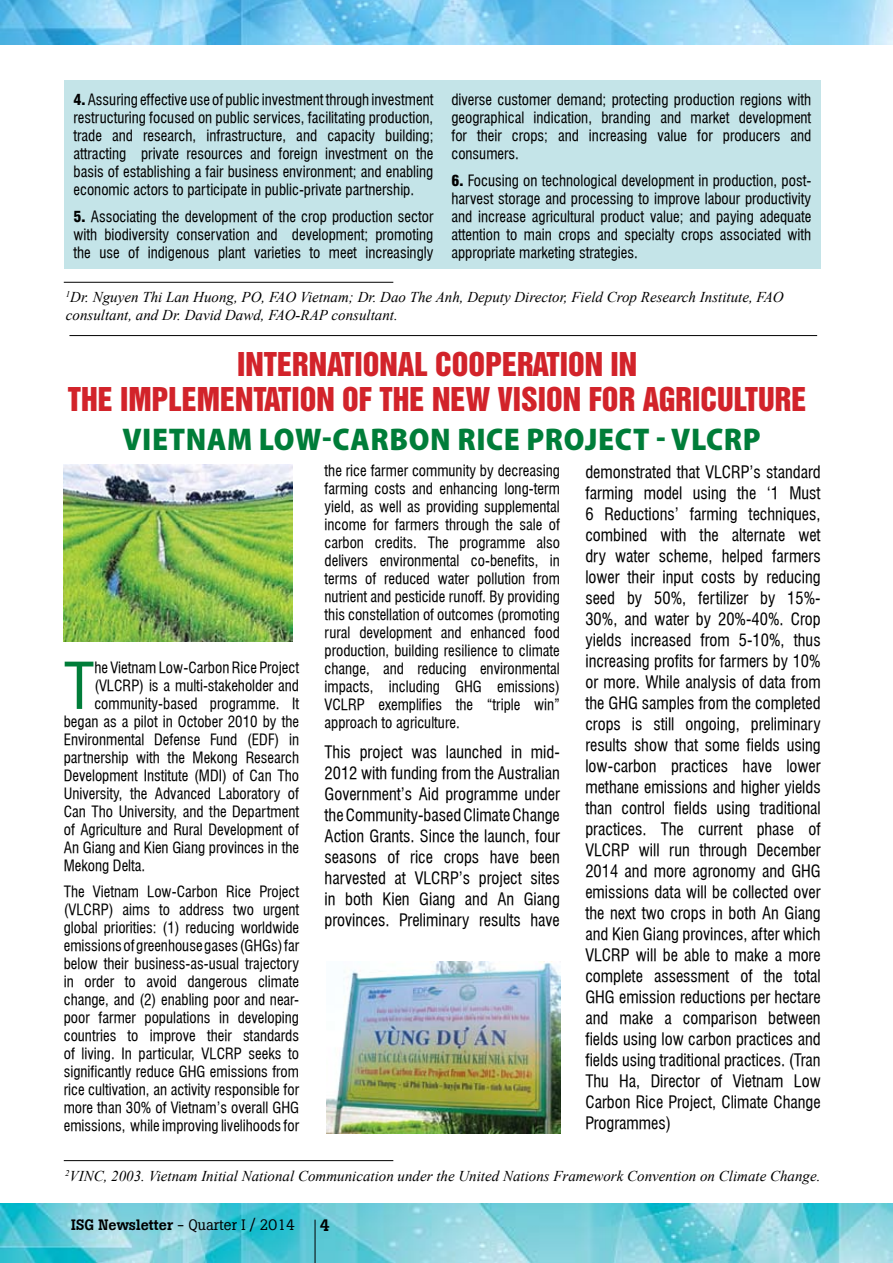
<style>
.page{position:relative;width:893px;height:1263px;background:#fff}
.page>*{position:absolute;margin:0;border:0;box-sizing:border-box;transform-origin:0 0}
.t1{font:62.85px "UVN Hong Ha Hep";color:#007d39}
.t2{font:900 semi-condensed 31.5px "Myriad Pro";letter-spacing:.02em;color:#007d39}
.t3{font:30px "UTM Helvet Ins";color:#d2232a}
.t4{font:16.5px/21px "UVN Hong Ha Hep";color:#000;text-align:justify}
.t5{font:700 16.5px "Boton";color:#000}
.t6{font:15px/18px "UVN Hong Ha Hep";color:#000;text-align:justify}
.t7{font:italic 15px/18px "Times New Roman";color:#000}
.t8{font:15px "Boton";color:#000}
.s1{font-family:"UTM Swiss 721 Black Condensed"}
.s2{font-weight:700}
</style>
<div class="page">
<div style="left:64px;top:81px;width:757px;height:188px;background:#c4e4e8"></div>
<img style="left:0;top:1203px;width:893px;height:60px">
<img style="left:0;top:0;width:893px;height:45px">
<hr style="left:315px;top:1219px;width:1px;height:44px;background:#000">
<img style="left:64px;top:465px;width:229px;height:177px">
<img style="left:327px;top:961px;width:233px;height:173px">
<hr style="left:64px;top:1160px;width:329px;height:1px;background:#000">
<hr style="left:64px;top:282px;width:329px;height:1px;background:#000">
<hr style="left:69px;top:335px;width:748px;height:1px;background:#000">
<p class="t6" style="left:74px;top:90px;width:361px"><span class="s1">4.</span> Assuring effective use of public investment through investment restructuring focused on public services, facilitating production, trade and research, infrastructure, and capacity building; attracting private resources and foreign investment on the basis of establishing a fair business environment; and enabling economic actors to participate in public-private partnership.</p>
<p class="t6" style="left:74px;top:206px;width:361px"><span class="s1">5.</span> Associating the development of the crop production sector with biodiversity conservation and development; promoting the use of indigenous plant varieties to meet increasingly</p>
<p class="t6" style="left:451px;top:90px;width:361px">diverse customer demand; protecting production regions with geographical indication, branding and market development for their crops; and increasing value for producers and consumers.</p>
<p class="t6" style="left:451px;top:170px;width:361px"><span class="s1">6.</span> Focusing on technological development in production, post&shy;harvest storage and processing to improve labour productivity and increase agricultural product value; and paying adequate attention to main crops and specialty crops associated with appropriate marketing strategies.</p>
<p class="t7" style="left:66px;top:288px;width:719px"><sup>1</sup>Dr. Nguyen Thi Lan Huong, PO, FAO Vietnam; Dr. Dao The Anh, Deputy Director, Field Crop Research Institute, FAO consultant, and Dr. David Dawd, FAO-RAP consultant.</p>
<h3 class="t3" style="left:237px;top:339px;width:16px">INTERNATIONAL</h3>
<h3 class="t3" style="left:435px;top:339px;width:82px">COOPERATION</h3>
<h3 class="t3" style="left:611px;top:339px;width:14px">IN</h3>
<h3 class="t3" style="left:68px;top:375px;width:16px">THE</h3>
<h3 class="t3" style="left:120px;top:375px;width:65px">IMPLEMENTATION</h3>
<h3 class="t3" style="left:342px;top:375px;width:53px">OF THE</h3>
<h3 class="t3" style="left:432px;top:375px;width:20px">NEW</h3>
<h3 class="t3" style="left:498px;top:375px;width:15px">VISION</h3>
<h3 class="t3" style="left:589px;top:375px;width:16px">FOR</h3>
<h3 class="t3" style="left:643px;top:375px;width:16px">AGRICULTURE</h3>
<h2 class="t2" style="left:122px;top:418px;width:587px">VIETNAM LOW-CARBON RICE PROJECT - VLCRP</h2>
<p class="t6" style="left:325px;top:461px;width:237px">the rice farmer community by decreasing farming costs and enhancing long-term yield, as well as providing supplemental income for farmers through the sale of carbon credits. The programme also delivers environmental co-benefits, in terms of reduced water pollution from nutrient and pesticide runoff. By providing this constellation of outcomes (promoting rural development and enhanced food production, building resilience to climate change, and reducing environmental impacts, including GHG emissions)<br>VCLRP exemplifies the “triple win” approach to agriculture.</p>
<p class="t4" style="left:325px;top:740px;width:237px">This project was launched in mid-2012 with funding from the Australian Government’s Aid programme under the Community-based Climate Change Action Grants. Since the launch, four seasons of rice crops have been harvested at VLCRP’s project sites in both Kien Giang and An Giang provinces. Preliminary results have</p>
<p class="t4" style="left:585px;top:461px;width:237px">demonstrated that VLCRP’s standard farming model using the ‘1 Must 6 Reductions’ farming techniques, combined with the alternate wet dry water scheme, helped farmers lower their input costs by reducing seed by 50%, fertilizer by 15%- 30%, and water by 20%-40%. Crop yields increased from 5-10%, thus increasing profits for farmers by 10% or more. While analysis of data from the GHG samples from the completed crops is still ongoing, preliminary results show that some fields using low-carbon practices have lower methane emissions and higher yields than control fields using traditional practices. The current phase of VLCRP will run through December 2014 and more agronomy and GHG emissions data will be collected over the next two crops in both An Giang and Kien Giang provinces, after which VLCRP will be able to make a more complete assessment of the total GHG emission reductions per hectare and make a comparison between fields using low carbon practices and fields using traditional practices. (Tran Thu Ha, Director of Vietnam Low Carbon Rice Project, Climate Change Programmes)</p>
<p class="t7" style="left:65px;top:1166px;width:757px"><sup>2</sup>VINC, 2003. Vietnam Initial National Communication under the United Nations Framework Convention on Climate Change.</p>
<h1 class="t1" style="left:64px;top:642px;width:32px">T</h1>
<p class="t6" style="left:94px;top:658px;width:206px">he Vietnam Low-Carbon Rice Project</p>
<p class="t6" style="left:94px;top:676px;width:206px">(VLCRP) is a multi-stakeholder and</p>
<p class="t6" style="left:94px;top:694px;width:206px">community-based programme. It</p>
<p class="t6" style="left:64px;top:712px;width:237px">began as a pilot in October 2010 by the</p>
<p class="t6" style="left:64px;top:730px;width:237px">Environmental Defense Fund (EDF) in</p>
<p class="t6" style="left:64px;top:748px;width:237px">partnership with the Mekong Research</p>
<p class="t6" style="left:64px;top:766px;width:237px">Development Institute (MDI) of Can Tho</p>
<p class="t6" style="left:64px;top:784px;width:237px">University, the Advanced Laboratory of</p>
<p class="t6" style="left:64px;top:802px;width:237px">Can Tho University, and the Department</p>
<p class="t6" style="left:64px;top:820px;width:237px">of Agriculture and Rural Development of</p>
<p class="t6" style="left:64px;top:838px;width:237px">An Giang and Kien Giang provinces in the</p>
<p class="t6" style="left:64px;top:856px;width:83px">Mekong Delta.</p>
<p class="t6" style="left:64px;top:882px;width:237px">The Vietnam Low-Carbon Rice Project (VLCRP) aims to address two urgent global priorities: (1) reducing worldwide emissions of greenhouse gases (GHGs) far below their business-as-usual trajectory in order to avoid dangerous climate change, and (2) enabling poor and near&shy;poor farmer populations in developing countries to improve their standards of living. In particular, VLCRP seeks to significantly reduce GHG emissions from rice cultivation, an activity responsible for more than 30% of Vietnam’s overall GHG emissions, while improving livelihoods for</p>
<p class="t8" style="left:71px;top:1214px;width:225px"><span class="s2">ISG Newsletter</span> - Quarter I / 2014</p>
<p class="t5" style="left:320px;top:1213px;width:11px">4</p>
</div>
